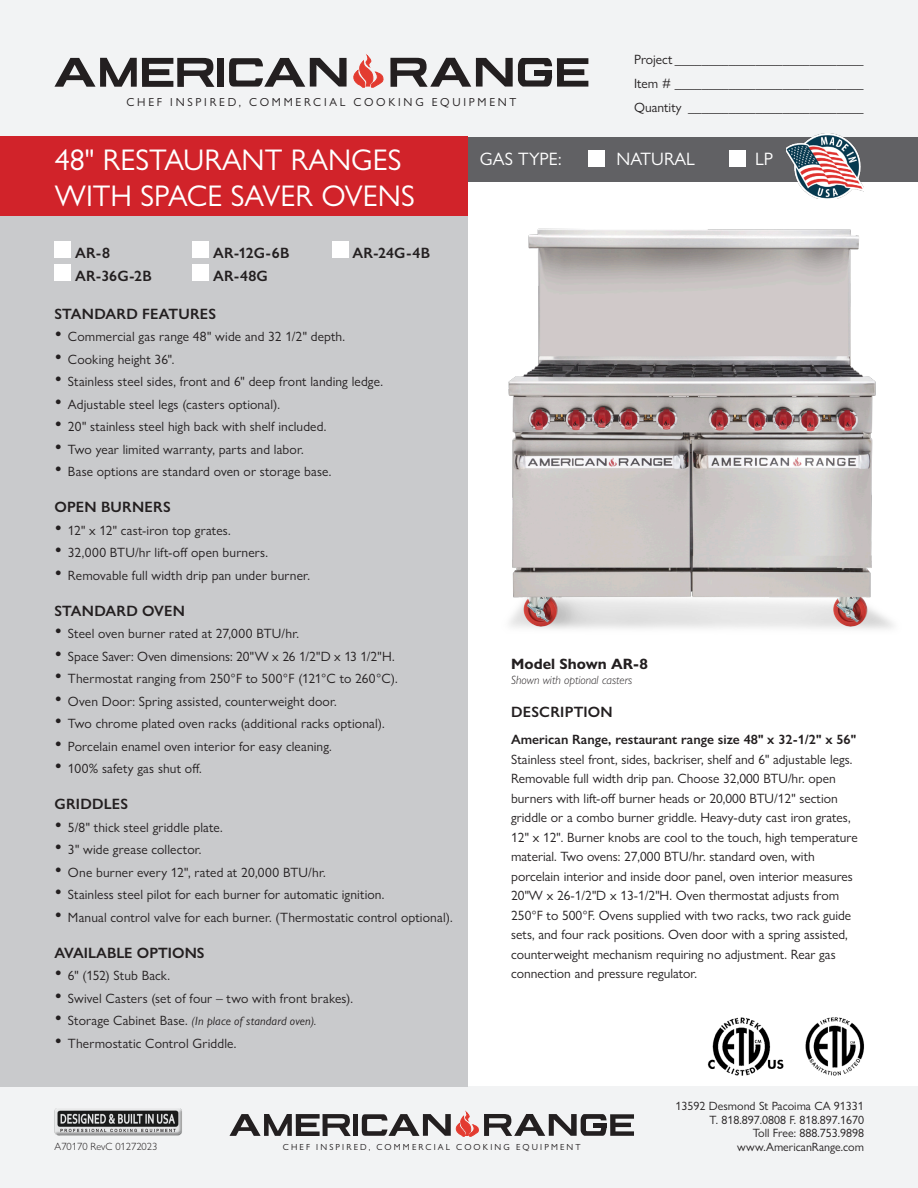
<style>
.page{position:relative;width:918px;height:1188px;background:#fff}
.page>*{position:absolute;margin:0;border:0;box-sizing:border-box;transform-origin:0 0}
.t1{font:30px "Gill Sans Nova";color:#fff}
.t2{font:18px "Gill Sans Nova";color:#fff}
.t3{font:600 15px "Gill Sans Nova";letter-spacing:.015em;color:#231f20}
.t4{font:700 15px "Gill Sans Nova";color:#231f20}
.t5{font:13.5px/19.5px "Gill Sans Nova";letter-spacing:.005em;color:#231f20}
.t6{font:600 13.5px "Gill Sans Nova";color:#231f20}
.t7{font:12px "Gill Sans Nova";color:#231f20}
.t8{font:italic 12px "Gill Sans Nova";letter-spacing:.01em;color:#231f20}
.t9{font:italic 300 12px "Gill Sans Nova";color:#231f20}
.crate_dimensions{font:11.7px "Gill Sans Nova";letter-spacing:.235em;color:#231f20}
.t10{font:300 10.5px "Gill Sans Nova";color:#231f20}
.crate_dimensions-2{font:8.85px "Gill Sans Nova";letter-spacing:.245em;color:#231f20}
.s1{font-size:21px}
.s2{font-style:normal;font-size:21px}
.s3{font-style:normal;font-size:13.5px}
</style>
<div class="page">
<div style="left:0;top:1087px;width:918px;height:101px;background:#f2f3f4"></div>
<div style="left:0;top:0;width:918px;height:161px;background:#f2f3f4"></div>
<div style="left:0;top:137px;width:467px;height:950px;background:#c9cacc"></div>
<div style="left:218px;top:58px;width:6px;height:29px;background:#231f20"></div>
<svg style="left:54px;top:58px;width:160px;height:29px"></svg>
<svg style="left:229px;top:56px;width:359px;height:32px"></svg>
<img style="left:706px;top:1017px;width:162px;height:70px">
<img style="left:55px;top:1108px;width:127px;height:28px">
<div style="left:353px;top:1114px;width:5px;height:22px;background:#231f20"></div>
<svg style="left:229px;top:1114px;width:122px;height:22px"></svg>
<svg style="left:362px;top:1112px;width:272px;height:25px"></svg>
<img style="left:508px;top:228px;width:385px;height:402px">
<div style="left:423px;top:137px;width:495px;height:44px;background:#616164"></div>
<div style="left:588px;top:150px;width:17px;height:17px;background:#fff"></div>
<div style="left:729px;top:150px;width:17px;height:17px;background:#fff"></div>
<img style="left:786px;top:133px;width:78px;height:65px">
<div style="left:0;top:137px;width:467px;height:79px;background:#d1232a"></div>
<div style="left:54px;top:242px;width:17px;height:16px;background:#fff"></div>
<div style="left:192px;top:242px;width:17px;height:16px;background:#fff"></div>
<div style="left:332px;top:242px;width:16px;height:16px;background:#fff"></div>
<div style="left:54px;top:264px;width:17px;height:17px;background:#fff"></div>
<div style="left:192px;top:264px;width:17px;height:17px;background:#fff"></div>
<p class="crate_dimensions" style="left:126px;top:95px;width:391px">CHEF INSPIRED, COMMERCIAL COOKING EQUIPMENT</p>
<p class="t5" style="left:634px;top:50px;width:231px">Project ____________________________</p>
<p class="t5" style="left:634px;top:74px;width:231px">Item # ____________________________</p>
<p class="t5" style="left:634px;top:98px;width:231px">Quantity __________________________</p>
<p class="t1" style="left:55px;top:142px;width:348px">48" RESTAURANT RANGES</p>
<p class="t1" style="left:55px;top:178px;width:362px">WITH SPACE SAVER OVENS</p>
<p class="t3" style="left:75px;top:244px;width:36px">AR-8</p>
<p class="t3" style="left:213px;top:244px;width:78px">AR-12G-6B</p>
<p class="t3" style="left:353px;top:244px;width:79px">AR-24G-4B</p>
<p class="t3" style="left:75px;top:266px;width:78px">AR-36G-2B</p>
<p class="t3" style="left:213px;top:266px;width:56px">AR-48G</p>
<p class="t3" style="left:54px;top:304px;width:163px">STANDARD FEATURES</p>
<p class="t5" style="left:54px;top:327px;width:292px"><span class="s1">•</span> Commercial gas range 48" wide and 32 1/2" depth.</p>
<p class="t5" style="left:54px;top:349px;width:122px"><span class="s1">•</span> Cooking height 36".</p>
<p class="t5" style="left:54px;top:372px;width:330px"><span class="s1">•</span> Stainless steel sides, front and 6" deep front landing ledge.</p>
<p class="t5" style="left:54px;top:394px;width:227px"><span class="s1">•</span> Adjustable steel legs (casters optional).</p>
<p class="t5" style="left:54px;top:417px;width:273px"><span class="s1">•</span> 20" stainless steel high back with shelf included.</p>
<p class="t5" style="left:54px;top:439px;width:251px"><span class="s1">•</span> Two year limited warranty, parts and labor.</p>
<p class="t5" style="left:54px;top:462px;width:278px"><span class="s1">•</span> Base options are standard oven or storage base.</p>
<p class="t3" style="left:54px;top:498px;width:118px">OPEN BURNERS</p>
<p class="t5" style="left:54px;top:520px;width:178px"><span class="s1">•</span> 12" x 12" cast-iron top grates.</p>
<p class="t5" style="left:54px;top:543px;width:215px"><span class="s1">•</span> 32,000 BTU/hr lift-off open burners.</p>
<p class="t5" style="left:54px;top:565px;width:257px"><span class="s1">•</span> Removable full width drip pan under burner.</p>
<p class="t3" style="left:54px;top:601px;width:132px">STANDARD OVEN</p>
<p class="t5" style="left:54px;top:624px;width:246px"><span class="s1">•</span> Steel oven burner rated at 27,000 BTU/hr.</p>
<p class="t5" style="left:54px;top:646px;width:342px"><span class="s1">•</span> Space Saver: Oven dimensions: 20"W x 26 1/2"D x 13 1/2"H.</p>
<p class="t5" style="left:54px;top:669px;width:345px"><span class="s1">•</span> Thermostat ranging from 250°F to 500°F (121°C to 260°C).</p>
<p class="t5" style="left:54px;top:691px;width:284px"><span class="s1">•</span> Oven Door: Spring assisted, counterweight door.</p>
<p class="t5" style="left:54px;top:714px;width:332px"><span class="s1">•</span> Two chrome plated oven racks (additional racks optional).</p>
<p class="t5" style="left:54px;top:736px;width:279px"><span class="s1">•</span> Porcelain enamel oven interior for easy cleaning.</p>
<p class="t5" style="left:54px;top:759px;width:149px"><span class="s1">•</span> 100% safety gas shut off.</p>
<p class="t3" style="left:54px;top:795px;width:75px">GRIDDLES</p>
<p class="t5" style="left:54px;top:817px;width:170px"><span class="s1">•</span> 5/8" thick steel griddle plate.</p>
<p class="t5" style="left:54px;top:840px;width:149px"><span class="s1">•</span> 3" wide grease collector.</p>
<p class="t5" style="left:54px;top:862px;width:273px"><span class="s1">•</span> One burner every 12", rated at 20,000 BTU/hr.</p>
<p class="t5" style="left:54px;top:885px;width:332px"><span class="s1">•</span> Stainless steel pilot for each burner for automatic ignition.</p>
<p class="t5" style="left:54px;top:907px;width:400px"><span class="s1">•</span> Manual control valve for each burner. (Thermostatic control optional).</p>
<p class="t3" style="left:54px;top:943px;width:152px">AVAILABLE OPTIONS</p>
<p class="t5" style="left:54px;top:966px;width:117px"><span class="s1">•</span> 6" (152) Stub Back.</p>
<p class="t5" style="left:54px;top:988px;width:300px"><span class="s1">•</span> Swivel Casters (set of four – two with front brakes).</p>
<p class="t8" style="left:54px;top:1014px;width:263px"><span class="s2">•</span> <span class="s3">Storage Cabinet Base.</span> (In place of standard oven).</p>
<p class="t5" style="left:54px;top:1033px;width:183px"><span class="s1">•</span> Thermostatic Control Griddle.</p>
<p class="t2" style="left:480px;top:148px;width:83px">GAS TYPE:</p>
<p class="t2" style="left:617px;top:148px;width:80px">NATURAL</p>
<p class="t2" style="left:755px;top:148px;width:20px">LP</p>
<p class="t4" style="left:511px;top:654px;width:138px">Model Shown AR-8</p>
<p class="t9" style="left:511px;top:672px;width:123px">Shown with optional casters</p>
<p class="t3" style="left:511px;top:703px;width:103px">DESCRIPTION</p>
<p class="t6" style="left:511px;top:731px;width:346px">American Range, restaurant range size 48" x 32-1/2" x 56"</p>
<p class="t5" style="left:511px;top:749px;width:348px">Stainless steel front, sides, backriser, shelf and 6" adjustable legs.<br>Removable full width drip pan. Choose 32,000 BTU/hr. open burners with lift-off burner heads or 20,000 BTU/12" section griddle or a combo burner griddle. Heavy-duty cast iron grates, 12" x 12". Burner knobs are cool to the touch, high temperature material. Two ovens: 27,000 BTU/hr. standard oven, with porcelain interior and inside door panel, oven interior measures 20"W x 26-1/2"D x 13-1/2"H. Oven thermostat adjusts from 250°F to 500°F. Ovens supplied with two racks, two rack guide sets, and four rack positions. Oven door with a spring assisted, counterweight mechanism requiring no adjustment. Rear gas connection and pressure regulator.</p>
<p class="t7" style="left:676px;top:1099px;width:190px">13592 Desmond St Pacoima CA 91331</p>
<p class="t7" style="left:710px;top:1112px;width:156px">T. 818.897.0808 F. 818.897.1670</p>
<p class="t7" style="left:753px;top:1126px;width:113px">Toll Free: 888.753.9898</p>
<p class="t10" style="left:55px;top:1140px;width:104px">A70170 RevC 01272023</p>
<p class="crate_dimensions-2" style="left:283px;top:1142px;width:299px">CHEF INSPIRED, COMMERCIAL COOKING EQUIPMENT</p>
<p class="t7" style="left:737px;top:1139px;width:128px">www.AmericanRange.com</p>
</div>
